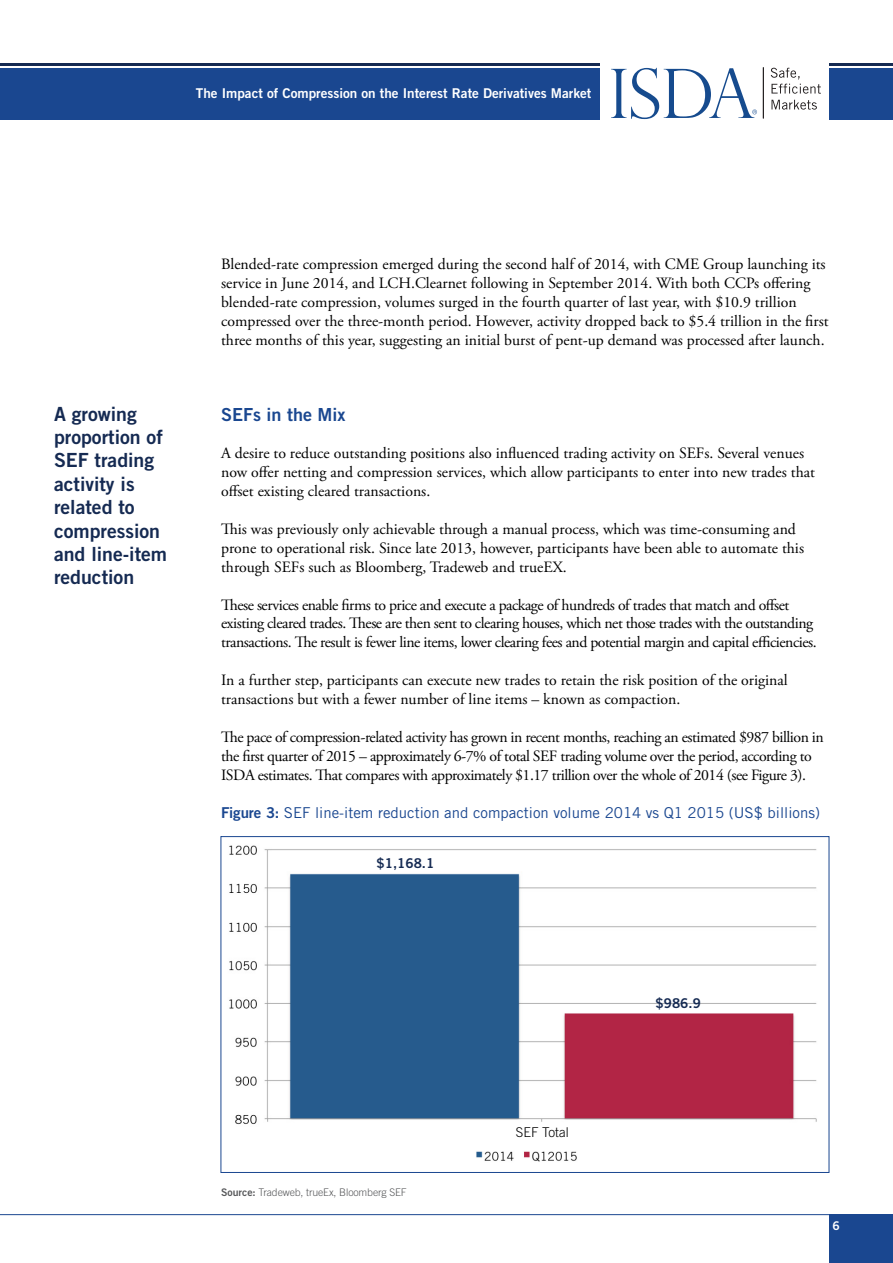
<style>
.page{position:relative;width:893px;height:1263px;background:#fff}
.page>*{position:absolute;margin:0;border:0;box-sizing:border-box;transform-origin:0 0}
.t1{font:19.5px/23.4px "Trade Gothic LT Std Bd 2";color:#152a52}
.t2{font:18px "Trade Gothic LT Std Bd 2";color:#1a4790}
.t3{font:15.75px/18.9px "Adobe Garamond Pro";color:#000}
.t4{font:15.75px/18.9px "Adobe Garamond Pro";letter-spacing:-.03em;color:#000}
.t5{font:15px "Trade Gothic LT Std";color:#1a4790}
.t6{font:13.5px "Trade Gothic LT Std Bd 2";color:#fff}
.t7{font:13.5px "Trade Gothic LT Std Bd 2";color:#152a52}
.t8{font:300 13.5px "Trade Gothic LT Std";color:#000}
.t9{font:12px "Trade Gothic LT Std Bd 2";color:#fff}
.t10{font:300 10.5px "Trade Gothic";letter-spacing:-.01em;color:#58595b}
.s1{font-family:"Trade Gothic LT Std Bd 2"}
.s2{font-family:"Trade Gothic Bold Two";font-weight:400}
</style>
<div class="page">
<div style="left:0;top:68px;width:600px;height:51px;background:#1a4790"></div>
<div style="left:829px;top:68px;width:64px;height:51px;background:#1a4790"></div>
<hr style="left:0;top:64px;width:600px;height:2px;background:#152a52">
<hr style="left:829px;top:64px;width:64px;height:2px;background:#152a52">
<div style="left:829px;top:1214px;width:64px;height:49px;background:#1a4790"></div>
<svg style="left:771px;top:68px;width:50px;height:26px"></svg>
<svg style="left:771px;top:100px;width:46px;height:10px"></svg>
<hr style="left:763px;top:67px;width:1px;height:51px;background:#231f20">
<svg style="left:611px;top:68px;width:146px;height:51px"></svg>
<hr style="left:0;top:1214px;width:829px;height:1px;background:#1a4790">
<img style="left:229px;top:845px;width:588px;height:317px">
<p class="t6" style="left:196px;top:85px;width:397px">The Impact of Compression on the Interest Rate Derivatives Market</p>
<p class="t1" style="left:54px;top:402px;width:115px">A growing proportion of<br>SEF trading activity is related to compression and line-item reduction</p>
<p class="t3" style="left:221px;top:255px;width:609px">Blended-rate compression emerged during the second half of 2014, with CME Group launching its service in June 2014, and LCH.Clearnet following in September 2014. With both CCPs offering blended-rate compression, volumes surged in the fourth quarter of last year, with $10.9 trillion compressed over the three-month period. However, activity dropped back to $5.4 trillion in the first three months of this year, suggesting an initial burst of pent-up demand was processed after launch.</p>
<p class="t2" style="left:221px;top:403px;width:126px">SEFs in the Mix</p>
<p class="t3" style="left:221px;top:444px;width:595px">A desire to reduce outstanding positions also influenced trading activity on SEFs. Several venues now offer netting and compression services, which allow participants to enter into new trades that offset existing cleared transactions.</p>
<p class="t3" style="left:221px;top:520px;width:584px">This was previously only achievable through a manual process, which was time-consuming and prone to operational risk. Since late 2013, however, participants have been able to automate this through SEFs such as Bloomberg, Tradeweb and trueEX.</p>
<p class="t4" style="left:221px;top:596px;width:597px">These services enable firms to price and execute a package of hundreds of trades that match and offset existing cleared trades. These are then sent to clearing houses, which net those trades with the outstanding transactions. The result is fewer line items, lower clearing fees and potential margin and capital efficiencies.</p>
<p class="t3" style="left:221px;top:671px;width:568px">In a further step, participants can execute new trades to retain the risk position of the original transactions but with a fewer number of line items – known as compaction.</p>
<p class="t4" style="left:221px;top:728px;width:604px">The pace of compression-related activity has grown in recent months, reaching an estimated $987 billion in the first quarter of 2015 – approximately 6-7% of total SEF trading volume over the period, according to<br>ISDA estimates. That compares with approximately $1.17 trillion over the whole of 2014 (see Figure 3).</p>
<p class="t5" style="left:221px;top:803px;width:600px"><span class="s1">Figure 3:</span> SEF line-item reduction and compaction volume 2014 vs Q1 2015 (US$ billions)</p>
<p class="t7" style="left:377px;top:855px;width:59px">$1,168.1</p>
<p class="t10" style="left:221px;top:1185px;width:187px"><span class="s2">Source:</span> Tradeweb, trueEx, Bloomberg SEF</p>
<p class="t8" style="left:516px;top:1124px;width:54px">SEF Total</p>
<p class="t7" style="left:656px;top:994px;width:47px">$986.9</p>
<p class="t9" style="left:833px;top:1218px;width:9px">6</p>
</div>
